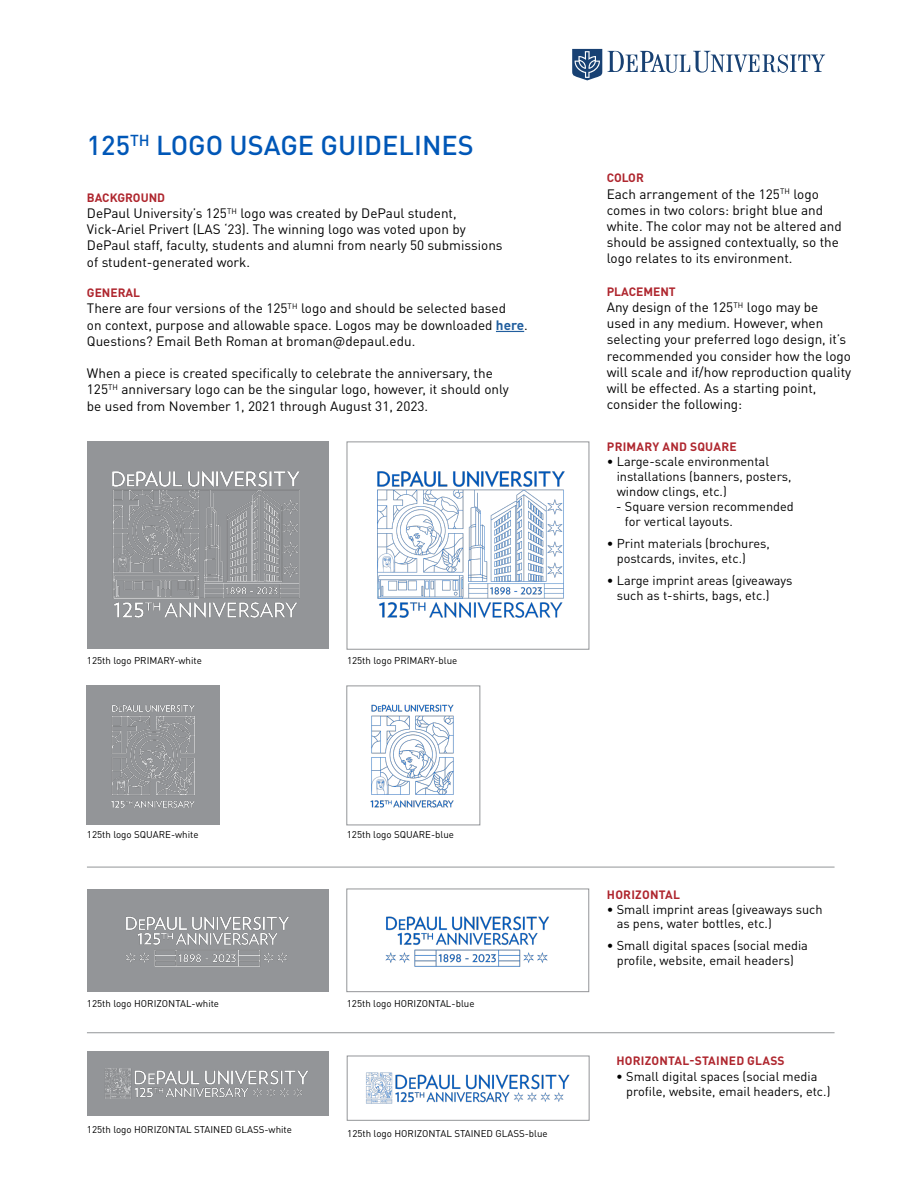
<style>
.page{position:relative;width:918px;height:1188px;background:#fff}
.page>*{position:absolute;margin:0;border:0;box-sizing:border-box;transform-origin:0 0}
.t1{font:500 27px "DIN Pro";color:#0057b7}
.t2{font:13.5px/16.2px "DIN Pro";color:#000}
.t3{font:12.75px/15px "DIN Pro";color:#000}
.t4{font:700 12px "DIN Pro";letter-spacing:.02em;color:#af272f}
.t5{font:700 12px "DIN Pro";color:#af272f}
.t6{font:9.75px "DIN Pro";color:#000}
.s1{font-weight:700;color:#215e9e}
</style>
<div class="page">
<img style="left:377px;top:471px;width:188px;height:147px">
<div style="left:347px;top:442px;width:242px;height:207px;border:1px solid #939598"></div>
<img style="left:87px;top:442px;width:242px;height:207px">
<img style="left:385px;top:916px;width:164px;height:51px">
<div style="left:347px;top:889px;width:242px;height:103px;border:1px solid #939598"></div>
<img style="left:87px;top:889px;width:242px;height:103px">
<img style="left:366px;top:1072px;width:204px;height:32px">
<div style="left:347px;top:1056px;width:242px;height:65px;border:1px solid #939598"></div>
<img style="left:87px;top:1052px;width:242px;height:64px">
<img style="left:370px;top:704px;width:84px;height:104px">
<div style="left:347px;top:686px;width:133px;height:139px;border:1px solid #939598"></div>
<img style="left:87px;top:686px;width:133px;height:139px">
<hr style="left:87px;top:1032px;width:748px;height:1px;background:#939598">
<hr style="left:87px;top:867px;width:748px;height:1px;background:#939598">
<svg style="left:572px;top:49px;width:253px;height:31px"></svg>
<svg style="left:496px;top:331px;width:28px;height:1px"></svg>
<h1 class="t1" style="left:87px;top:124px;width:388px">125<sup>TH</sup> LOGO USAGE GUIDELINES</h1>
<p class="t5" style="left:87px;top:188px;width:80px">BACKGROUND</p>
<p class="t2" style="left:87px;top:204px;width:417px">DePaul University’s 125<sup>TH</sup> logo was created by DePaul student, Vick-Ariel Privert (LAS ‘23). The winning logo was voted upon by DePaul staff, faculty, students and alumni from nearly 50 submissions of student-generated work.</p>
<p class="t5" style="left:87px;top:283px;width:55px">GENERAL</p>
<p class="t2" style="left:87px;top:299px;width:442px">There are four versions of the 125<sup>TH</sup> logo and should be selected based<br>on context, purpose and allowable space. Logos may be downloaded <span class="s1">here</span>.<br>Questions? Email Beth Roman at broman@depaul.edu.</p>
<p class="t2" style="left:87px;top:364px;width:423px">When a piece is created specifically to celebrate the anniversary, the<br>125<sup>TH</sup> anniversary logo can be the singular logo, however, it should only be used from November 1, 2021 through August 31, 2023.</p>
<p class="t6" style="left:87px;top:653px;width:116px">125th logo PRIMARY-white</p>
<p class="t6" style="left:347px;top:652px;width:112px">125th logo PRIMARY-blue</p>
<p class="t4" style="left:607px;top:168px;width:39px">COLOR</p>
<p class="t2" style="left:607px;top:184px;width:237px">Each arrangement of the 125<sup>TH</sup> logo comes in two colors: bright blue and white. The color may not be altered and should be assigned contextually, so the logo relates to its environment.</p>
<p class="t5" style="left:607px;top:281px;width:71px">PLACEMENT</p>
<p class="t2" style="left:607px;top:298px;width:246px">Any design of the 125<sup>TH</sup> logo may be<br>used in any medium. However, when selecting your preferred logo design, it’s recommended you consider how the logo will scale and if/how reproduction quality will be effected. As a starting point, consider the following:</p>
<p class="t4" style="left:607px;top:437px;width:131px">PRIMARY AND SQUARE</p>
<p class="t3" style="left:617px;top:453px;width:176px;text-indent:-10px">• Large-scale environmental installations (banners, posters, window clings, etc.)</p>
<p class="t3" style="left:625px;top:498px;width:170px;text-indent:-9px">- Square version recommended for vertical layouts.</p>
<p class="t3" style="left:617px;top:535px;width:155px;text-indent:-10px">• Print materials (brochures, postcards, invites, etc.)</p>
<p class="t3" style="left:617px;top:572px;width:177px;text-indent:-10px">• Large imprint areas (giveaways such as t-shirts, bags, etc.)</p>
<p class="t6" style="left:87px;top:827px;width:113px">125th logo SQUARE-white</p>
<p class="t6" style="left:347px;top:827px;width:109px">125th logo SQUARE-blue</p>
<p class="t6" style="left:87px;top:996px;width:134px">125th logo HORIZONTAL-white</p>
<p class="t6" style="left:347px;top:996px;width:129px">125th logo HORIZONTAL-blue</p>
<p class="t6" style="left:87px;top:1121px;width:207px">125th logo HORIZONTAL STAINED GLASS-white</p>
<p class="t6" style="left:347px;top:1126px;width:202px">125th logo HORIZONTAL STAINED GLASS-blue</p>
<p class="t4" style="left:607px;top:884px;width:75px">HORIZONTAL</p>
<p class="t3" style="left:617px;top:900px;width:208px;text-indent:-10px">• Small imprint areas (giveaways such as pens, water bottles, etc.)</p>
<p class="t3" style="left:607px;top:937px;width:203px;text-align:center">• Small digital spaces (social media profile, website, email headers)</p>
<p class="t4" style="left:616px;top:1051px;width:170px">HORIZONTAL-STAINED GLASS</p>
<p class="t3" style="left:626px;top:1067px;width:206px;text-indent:-10px">• Small digital spaces (social media profile, website, email headers, etc.)</p>
</div>
